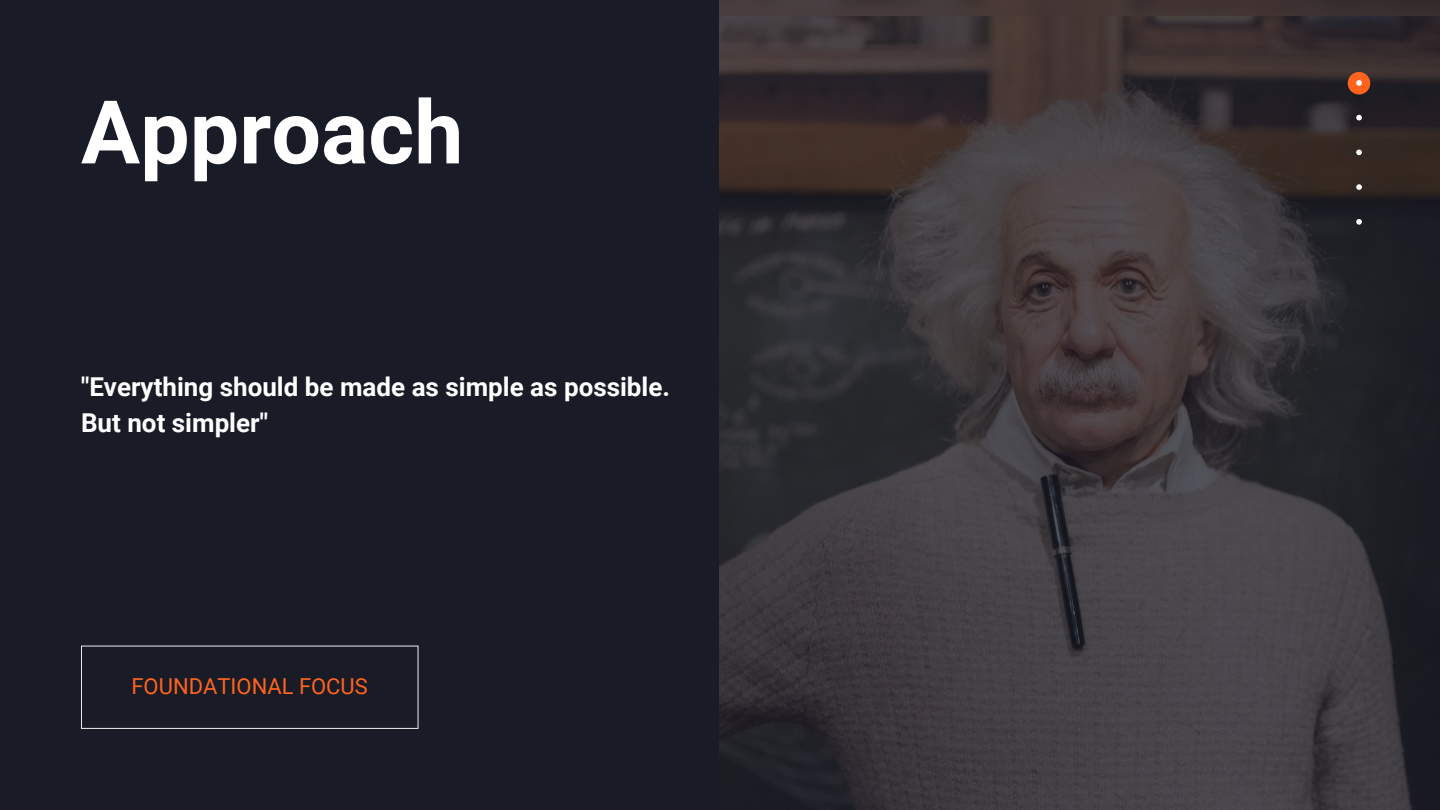
<style>
.page{position:relative;width:1440px;height:810px;background:#191b27}
.page>*{position:absolute;margin:0;border:0;box-sizing:border-box;transform-origin:0 0}
.t1{font:700 88px "Roboto";color:#fff}
.t2{font:700 26px "Roboto";color:#fff}
.t3{font:22px "Roboto";color:#fe641e}
</style>
<div class="page">
<img style="left:720px;top:0;width:720px;height:810px">
<svg style="left:81px;top:646px;width:338px;height:83px"></svg>
<svg style="left:1348px;top:72px;width:22px;height:118px"></svg>
<svg style="left:1356px;top:219px;width:6px;height:6px"></svg>
<p class="t1" style="left:81px;top:82px;width:384px">Approach</p>
<p class="t2" style="left:81px;top:372px;width:591px">"Everything should be made as simple as possible.</p>
<p class="t2" style="left:81px;top:408px;width:189px">But not simpler"</p>
<p class="t3" style="left:131px;top:674px;width:238px">FOUNDATIONAL FOCUS</p>
</div>
